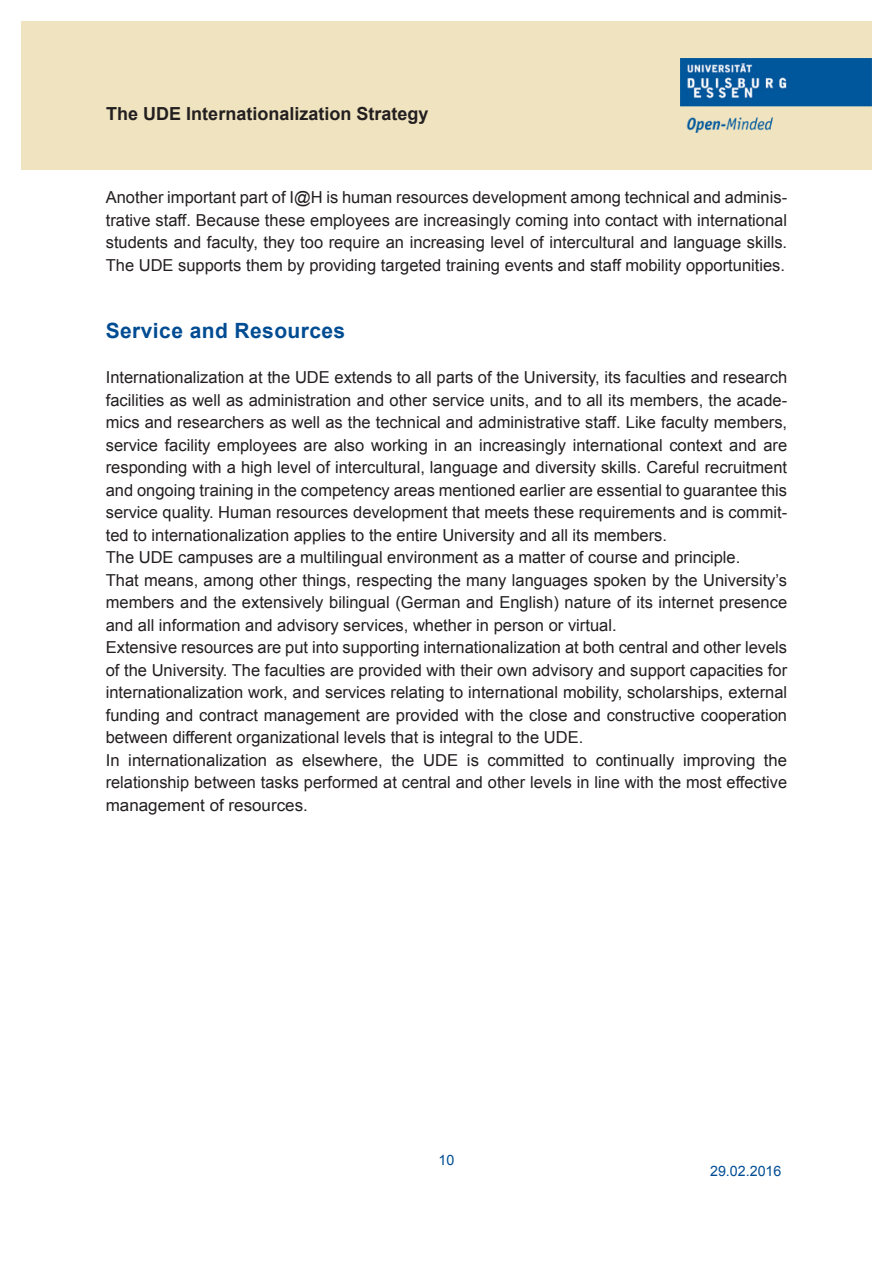
<style>
.page{position:relative;width:893px;height:1263px;background:#fff}
.page>*{position:absolute;margin:0;border:0;box-sizing:border-box;transform-origin:0 0}
.fußnoten{font:700 21px "Arial";letter-spacing:.02em;color:#004c93}
.t1{font:700 18px "Arial";color:#231f20}
.Fließtext_Arial{font:16.5px/22.5px "Arial";color:#231f20;text-align:justify}
.t2{font:14.25px "Arial";color:#004c93}
</style>
<div class="page">
<div style="left:21px;top:21px;width:851px;height:149px;background:#efe4bf"></div>
<img style="left:680px;top:59px;width:192px;height:74px">
<p class="t1" style="left:106px;top:102px;width:324px">The UDE Internationalization Strategy</p>
<p class="Fließtext_Arial" style="left:106px;top:186px;width:683px">Another important part of I@H is human resources development among technical and adminis&shy;trative staff. Because these employees are increasingly coming into contact with international students and faculty, they too require an increasing level of intercultural and language skills.<br>The UDE supports them by providing targeted training events and staff mobility opportunities.</p>
<p class="fußnoten" style="left:106px;top:317px;width:241px">Service and Resources</p>
<p class="Fließtext_Arial" style="left:106px;top:366px;width:683px">Internationalization at the UDE extends to all parts of the University, its faculties and research facilities as well as administration and other service units, and to all its members, the acade&shy;mics and researchers as well as the technical and administrative staff. Like faculty members, service facility employees are also working in an increasingly international context and are responding with a high level of intercultural, language and diversity skills. Careful recruitment and ongoing training in the competency areas mentioned earlier are essential to guarantee this service quality. Human resources development that meets these requirements and is commit&shy;ted to internationalization applies to the entire University and all its members.</p>
<p class="Fließtext_Arial" style="left:106px;top:546px;width:636px">The UDE campuses are a multilingual environment as a matter of course and principle.</p>
<p class="Fließtext_Arial" style="left:106px;top:569px;width:683px">That means, among other things, respecting the many languages spoken by the University’s members and the extensively bilingual (German and English) nature of its internet presence and all information and advisory services, whether in person or virtual.</p>
<p class="Fließtext_Arial" style="left:106px;top:636px;width:683px">Extensive resources are put into supporting internationalization at both central and other levels of the University. The faculties are provided with their own advisory and support capacities for internationalization work, and services relating to international mobility, scholarships, external funding and contract management are provided with the close and constructive cooperation between different organizational levels that is integral to the UDE.</p>
<p class="Fließtext_Arial" style="left:106px;top:749px;width:683px">In internationalization as elsewhere, the UDE is committed to continually improving the relationship between tasks performed at central and other levels in line with the most effective management of resources.</p>
<p class="t2" style="left:439px;top:1150px;width:17px">10</p>
<p class="t2" style="left:710px;top:1161px;width:73px">29.02.2016</p>
</div>
